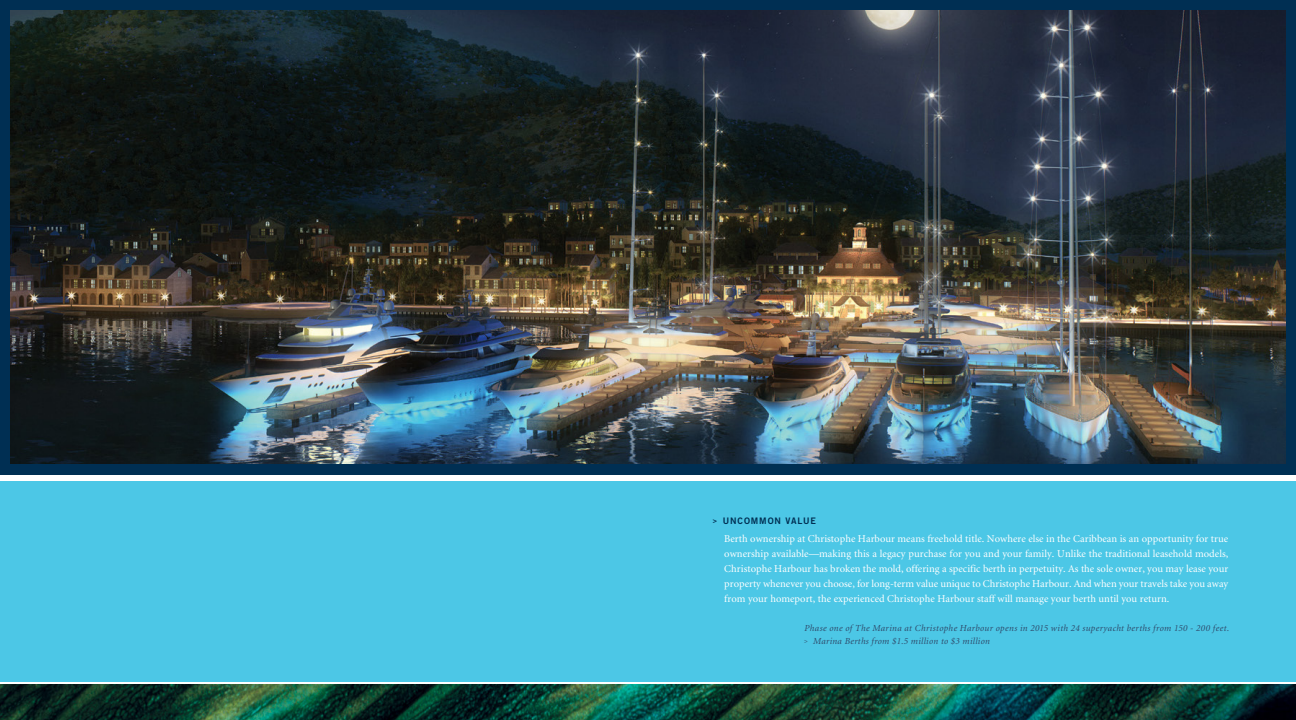
<style>
.page{position:relative;width:1296px;height:720px;background:#fff}
.page>*{position:absolute;margin:0;border:0;box-sizing:border-box;transform-origin:0 0}
.t1{font:10.5px/15px "Minion";letter-spacing:.005em;color:#fff;text-align:justify}
.t2{font:italic 9.2px/13px "Minion";letter-spacing:.035em;color:#2e496a}
.t3{font:9px "Trade Gothic LT Std Bd 2";letter-spacing:.095em;color:#002f53}
.s1{font-family:"Trade Gothic LT Std";font-style:normal;font-size:6px}
</style>
<div class="page">
<div style="left:0;top:481px;width:1296px;height:200px;background:#4cc7e6"></div>
<div style="left:0;top:0;width:1296px;height:475px;background:#002f53"></div>
<img style="left:0;top:684px;width:1296px;height:36px">
<img style="left:11px;top:11px;width:1274px;height:453px">
<p class="t3" style="left:713px;top:516px;width:105px"><sup>&gt;</sup> UNCOMMON VALUE</p>
<p class="t1" style="left:724px;top:531px;width:506px">Berth ownership at Christophe Harbour means freehold title. Nowhere else in the Caribbean is an opportunity for true ownership available—making this a legacy purchase for you and your family. Unlike the traditional leasehold models, Christophe Harbour has broken the mold, offering a specific berth in perpetuity. As the sole owner, you may lease your property whenever you choose, for long-term value unique to Christophe Harbour. And when your travels take you away from your homeport, the experienced Christophe Harbour staff will manage your berth until you return.</p>
<p class="t2" style="left:804px;top:622px;width:426px">Phase one of The Marina at Christophe Harbour opens in 2015 with 24 superyacht berths from 150 - 200 feet. <span class="s1">&gt;</span> Marina Berths from $1.5 million to $3 million</p>
</div>
